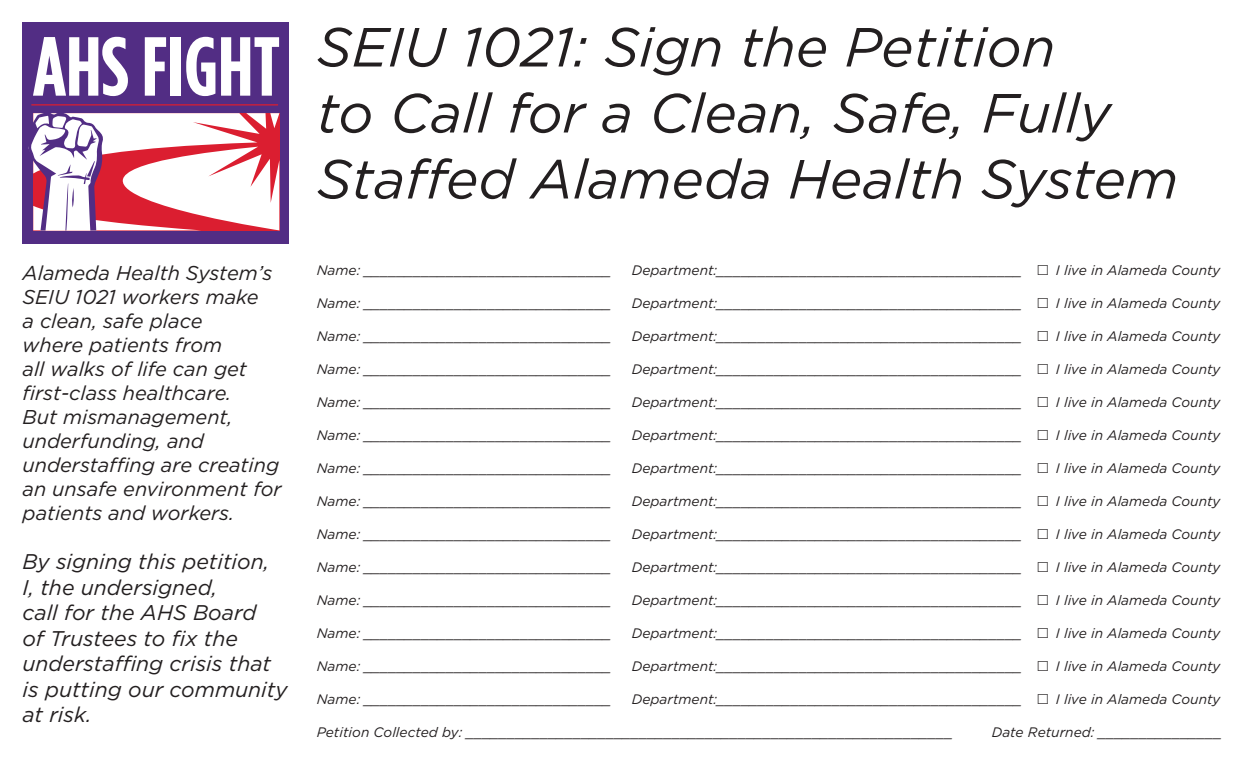
<style>
.page{position:relative;width:1260px;height:765px;background:#fff}
.page>*{position:absolute;margin:0;border:0;box-sizing:border-box;transform-origin:0 0}
.t1{font:700 condensed 83.5px "Gotham HTF";color:#fff}
.t2{font:italic 55px/66px "Gotham HTF";color:#231f20}
.t3{font:italic 21.25px/25.5px "Gotham HTF";color:#231f20}
.t4{font:italic 20px/24px "Gotham HTF";color:#231f20}
.t5{font:italic 13.75px "Gotham HTF";color:#231f20}
</style>
<div class="page">
<div style="left:22px;top:23px;width:267px;height:221px;background:#522d84"></div>
<hr style="left:31px;top:104px;width:247px;height:1px;background:#db1e30">
<svg style="left:28px;top:113px;width:251px;height:118px;background:#e6b0bc"></svg>
<p class="t1" style="left:33px;top:19px;width:249px">AHS FIGHT</p>
<p class="t2" style="left:317px;top:14px;width:863px">SEIU 1021: Sign the Petition<br>to Call for a Clean, Safe, Fully<br>Staffed Alameda Health System</p>
<p class="t4" style="left:22px;top:261px;width:260px">Alameda Health System’s<br>SEIU 1021 workers make<br>a clean, safe place<br>where patients from<br>all walks of life can get first-class healthcare.<br>But mismanagement, underfunding, and understaffing are creating an unsafe environment for patients and workers.</p>
<p class="t3" style="left:22px;top:549px;width:267px">By signing this petition,<br>I, the undersigned,<br>call for the AHS Board<br>of Trustees to fix the understaffing crisis that is putting our community at risk.</p>
<p class="t5" style="left:317px;top:262px;width:297px">Name: ______________________________</p>
<p class="t5" style="left:632px;top:262px;width:392px">Department:_____________________________________</p>
<p class="t5" style="left:1056px;top:262px;width:166px">I live in Alameda County</p>
<p class="t5" style="left:317px;top:295px;width:297px">Name: ______________________________</p>
<p class="t5" style="left:632px;top:295px;width:392px">Department:_____________________________________</p>
<p class="t5" style="left:1056px;top:295px;width:166px">I live in Alameda County</p>
<p class="t5" style="left:317px;top:328px;width:297px">Name: ______________________________</p>
<p class="t5" style="left:632px;top:328px;width:392px">Department:_____________________________________</p>
<p class="t5" style="left:1056px;top:328px;width:166px">I live in Alameda County</p>
<p class="t5" style="left:317px;top:361px;width:297px">Name: ______________________________</p>
<p class="t5" style="left:632px;top:361px;width:392px">Department:_____________________________________</p>
<p class="t5" style="left:1056px;top:361px;width:166px">I live in Alameda County</p>
<p class="t5" style="left:317px;top:394px;width:297px">Name: ______________________________</p>
<p class="t5" style="left:632px;top:394px;width:392px">Department:_____________________________________</p>
<p class="t5" style="left:1056px;top:394px;width:166px">I live in Alameda County</p>
<p class="t5" style="left:317px;top:427px;width:297px">Name: ______________________________</p>
<p class="t5" style="left:632px;top:427px;width:392px">Department:_____________________________________</p>
<p class="t5" style="left:1056px;top:427px;width:166px">I live in Alameda County</p>
<p class="t5" style="left:317px;top:460px;width:297px">Name: ______________________________</p>
<p class="t5" style="left:632px;top:460px;width:392px">Department:_____________________________________</p>
<p class="t5" style="left:1056px;top:460px;width:166px">I live in Alameda County</p>
<p class="t5" style="left:317px;top:493px;width:297px">Name: ______________________________</p>
<p class="t5" style="left:632px;top:493px;width:392px">Department:_____________________________________</p>
<p class="t5" style="left:1056px;top:493px;width:166px">I live in Alameda County</p>
<p class="t5" style="left:317px;top:526px;width:297px">Name: ______________________________</p>
<p class="t5" style="left:632px;top:526px;width:392px">Department:_____________________________________</p>
<p class="t5" style="left:1056px;top:526px;width:166px">I live in Alameda County</p>
<p class="t5" style="left:317px;top:559px;width:297px">Name: ______________________________</p>
<p class="t5" style="left:632px;top:559px;width:392px">Department:_____________________________________</p>
<p class="t5" style="left:1056px;top:559px;width:166px">I live in Alameda County</p>
<p class="t5" style="left:317px;top:592px;width:297px">Name: ______________________________</p>
<p class="t5" style="left:632px;top:592px;width:392px">Department:_____________________________________</p>
<p class="t5" style="left:1056px;top:592px;width:166px">I live in Alameda County</p>
<p class="t5" style="left:317px;top:625px;width:297px">Name: ______________________________</p>
<p class="t5" style="left:632px;top:625px;width:392px">Department:_____________________________________</p>
<p class="t5" style="left:1056px;top:625px;width:166px">I live in Alameda County</p>
<p class="t5" style="left:317px;top:658px;width:297px">Name: ______________________________</p>
<p class="t5" style="left:632px;top:658px;width:392px">Department:_____________________________________</p>
<p class="t5" style="left:1056px;top:658px;width:166px">I live in Alameda County</p>
<p class="t5" style="left:317px;top:691px;width:297px">Name: ______________________________</p>
<p class="t5" style="left:632px;top:691px;width:392px">Department:_____________________________________</p>
<p class="t5" style="left:1056px;top:691px;width:166px">I live in Alameda County</p>
<p class="t5" style="left:317px;top:724px;width:638px">Petition Collected by: ___________________________________________________________</p>
<p class="t5" style="left:992px;top:724px;width:232px">Date Returned: _______________</p>
</div>
